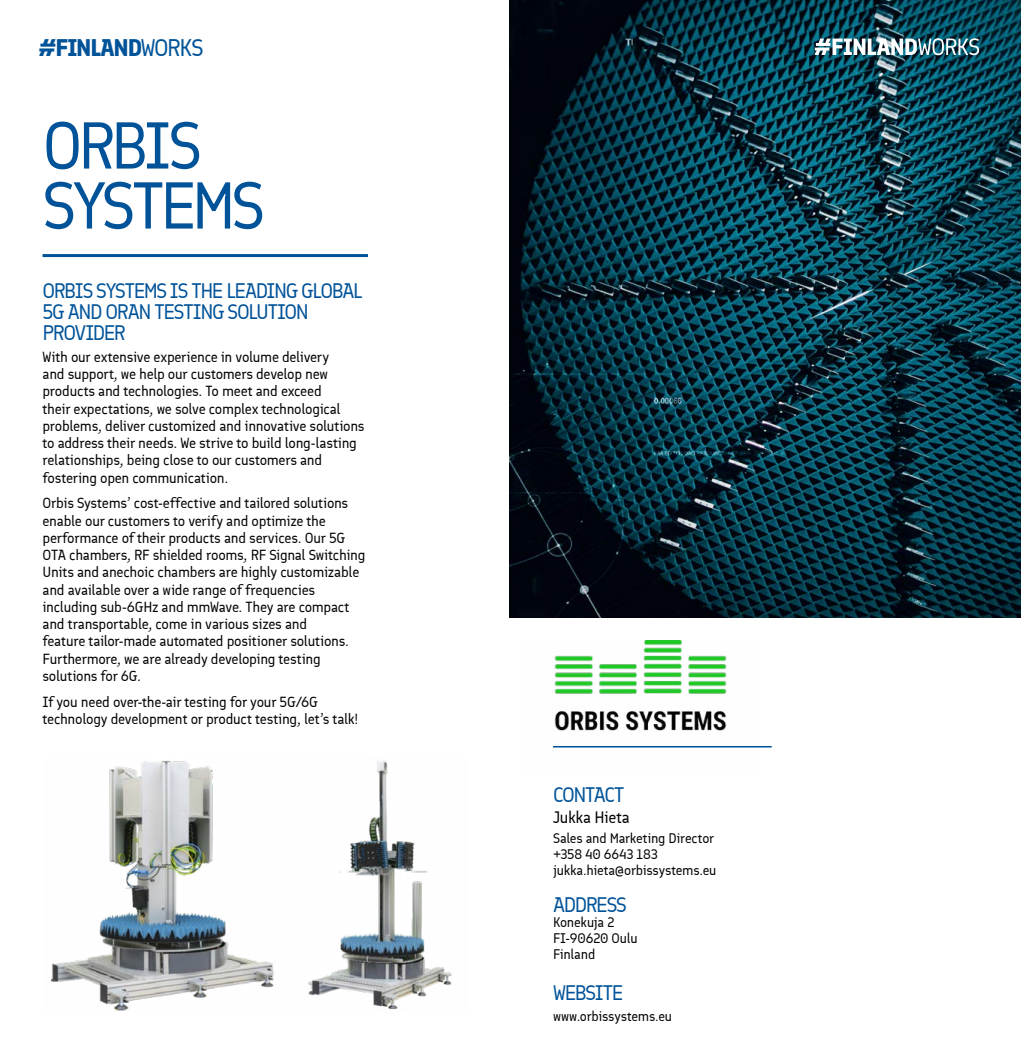
<style>
.page{position:relative;width:1021px;height:1063px;background:#fff}
.page>*{position:absolute;margin:0;border:0;box-sizing:border-box;transform-origin:0 0}
.t1{font:66px/60px "Finlandica";letter-spacing:-.065em;color:#005399}
.t2{font:700 24px "Finlandica";letter-spacing:-.055em;color:#005399}
.t3{font:21px/21px "Finlandica";letter-spacing:-.06em;color:#005399}
.t4{font:16.5px "Finlandica";letter-spacing:-.025em;color:#000}
.Body_text{font:14.7px/17.2px "Finlandica";letter-spacing:-.02em;color:#000}
.t5{font:13.8px/15.8px "Finlandica";letter-spacing:-.015em;color:#000}
.s1{font-weight:400}
</style>
<div class="page">
<hr style="left:553px;top:746px;width:218px;height:2px;background:#005399">
<img style="left:509px;top:0;width:511px;height:618px">
<img style="left:50px;top:760px;width:402px;height:251px">
<hr style="left:43px;top:254px;width:325px;height:3px;background:#005399">
<img style="left:552px;top:641px;width:207px;height:107px">
<img style="left:814px;top:38px;width:165px;height:17px">
<h2 class="t2" style="left:38px;top:33px;width:167px">#FINLAND<span class="s1">WORKS</span></h2>
<h1 class="t1" style="left:43px;top:116px;width:224px">ORBIS<br>SYSTEMS</h1>
<h2 class="t3" style="left:43px;top:281px;width:321px">ORBIS SYSTEMS IS THE LEADING GLOBAL<br>5G AND ORAN TESTING SOLUTION<br>PROVIDER</h2>
<p class="Body_text" style="left:43px;top:348px;width:323px">With our extensive experience in volume delivery<br>and support, we help our customers develop new products and technologies. To meet and exceed<br>their expectations, we solve complex technological problems, deliver customized and innovative solutions to address their needs. We strive to build long-lasting relationships, being close to our customers and fostering open communication.</p>
<p class="Body_text" style="left:43px;top:495px;width:324px">Orbis Systems’ cost-effective and tailored solutions enable our customers to verify and optimize the performance of their products and services. Our 5G OTA chambers, RF shielded rooms, RF Signal Switching Units and anechoic chambers are highly customizable and available over a wide range of frequencies including sub-6GHz and mmWave. They are compact and transportable, come in various sizes and<br>feature tailor-made automated positioner solutions.<br>Furthermore, we are already developing testing solutions for 6G.</p>
<p class="Body_text" style="left:43px;top:693px;width:317px">If you need over-the-air testing for your 5G/6G technology development or product testing, let’s talk!</p>
<h2 class="t3" style="left:553px;top:784px;width:73px">CONTACT</h2>
<h2 class="t4" style="left:553px;top:808px;width:78px">Jukka Hieta</h2>
<h2 class="t5" style="left:553px;top:831px;width:162px">Sales and Marketing Director</h2>
<h2 class="t5" style="left:553px;top:846px;width:165px">+358 40 6643 183 jukka.hieta@orbissystems.eu</h2>
<h2 class="t3" style="left:553px;top:894px;width:75px">ADDRESS</h2>
<h2 class="t5" style="left:553px;top:915px;width:63px">Konekuja 2</h2>
<h2 class="t5" style="left:553px;top:930px;width:86px">FI-90620 Oulu</h2>
<h2 class="t5" style="left:553px;top:946px;width:44px">Finland</h2>
<h2 class="t3" style="left:553px;top:982px;width:72px">WEBSITE</h2>
<h2 class="t5" style="left:553px;top:1008px;width:121px">www.orbissystems.eu</h2>
</div>
